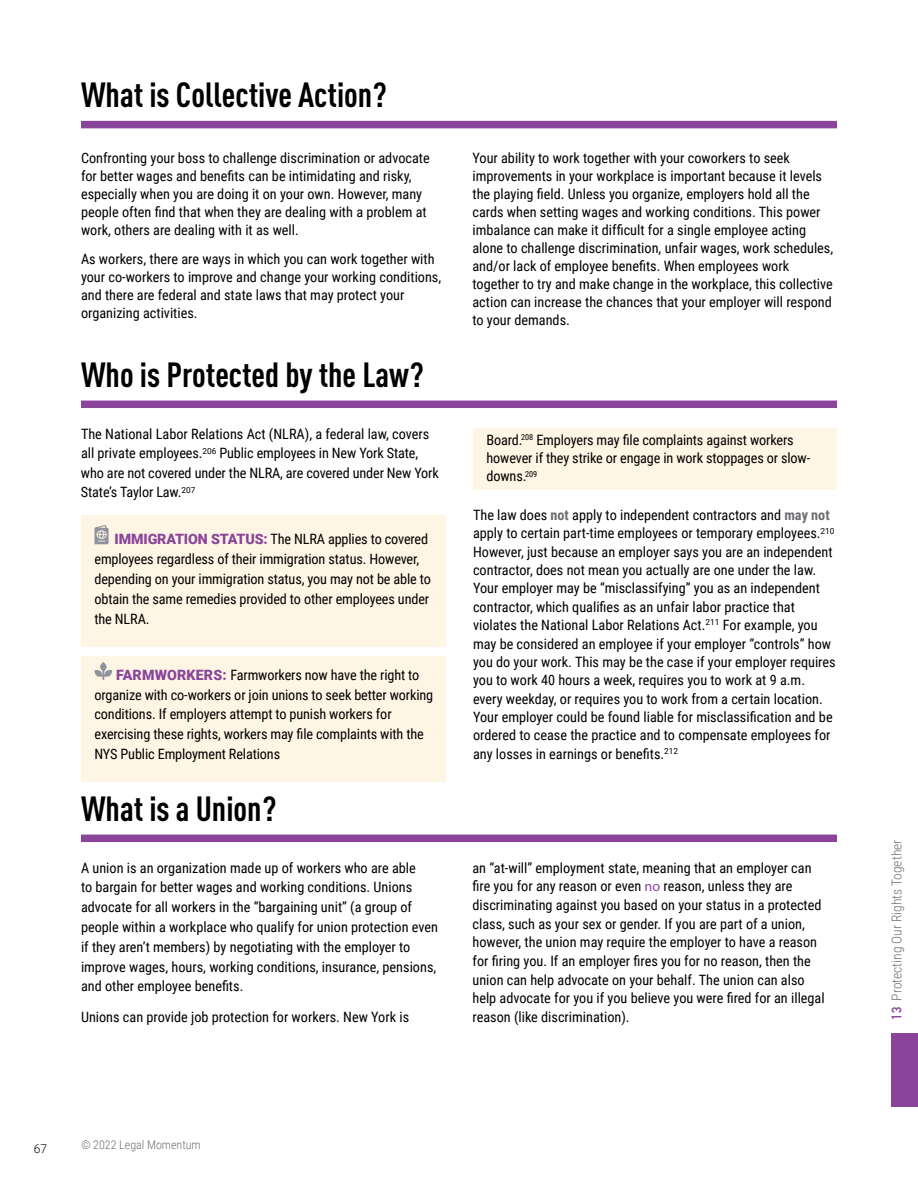
<style>
.page{position:relative;width:918px;height:1188px;background:#fff}
.page>*{position:absolute;margin:0;border:0;box-sizing:border-box;transform-origin:0 0}
.t1{font:700 condensed 34.5px "DIN Pro";color:#000}
.t2{font:14.25px/18px "Roboto Condensed";color:#000}
.t3{font:300 13.5px "Roboto Condensed";color:#6d6e71}
.t4{font:300 12px "Roboto Condensed";color:#6d6e71}
.t5{font:300 12px "Roboto";color:#000}
.s1{font-family:"Roboto";font-weight:900;color:#8a459b}
.s2{font-weight:700;color:#6d6e71}
.s3{font-family:"Myriad Pro";color:#8a459b}
.s4{font-family:"DIN Alternate";font-weight:700;color:#8a459b}
</style>
<div class="page">
<div style="left:81px;top:401px;width:756px;height:7px;background:#8a459b"></div>
<div style="left:81px;top:515px;width:365px;height:132px;background:#fff5e4"></div>
<div style="left:81px;top:656px;width:365px;height:126px;background:#fff5e4"></div>
<svg style="left:94px;top:525px;width:15px;height:19px"></svg>
<svg style="left:95px;top:662px;width:17px;height:18px"></svg>
<div style="left:81px;top:835px;width:756px;height:7px;background:#8a459b"></div>
<div style="left:81px;top:121px;width:756px;height:7px;background:#8a459b"></div>
<div style="left:891px;top:1033px;width:27px;height:74px;background:#8a459b"></div>
<div style="left:473px;top:429px;width:364px;height:61px;background:#fff5e4"></div>
<h1 class="t1" style="left:81px;top:69px;width:308px">What is Collective Action?</h1>
<p class="t2" style="left:81px;top:149px;width:350px">Confronting your boss to challenge discrimination or advocate for better wages and benefits can be intimidating and risky, especially when you are doing it on your own. However, many people often find that when they are dealing with a problem at work, others are dealing with it as well.</p>
<p class="t2" style="left:81px;top:249px;width:362px">As workers, there are ways in which you can work together with your co-workers to improve and change your working conditions, and there are federal and state laws that may protect your organizing activities.</p>
<h1 class="t1" style="left:81px;top:349px;width:344px">Who is Protected by the Law?</h1>
<p class="t2" style="left:81px;top:424px;width:359px;line-height:19.5px">The National Labor Relations Act (NLRA), a federal law, covers all private employees.<sup>206</sup> Public employees in New York State, who are not covered under the NLRA, are covered under New York State’s Taylor Law.<sup>207</sup></p>
<p class="t2" style="left:95px;top:529px;width:338px;line-height:19.8px;text-indent:20px"><span class="s1">IMMIGRATION STATUS:</span> The NLRA applies to covered employees regardless of their immigration status. However, depending on your immigration status, you may not be able to obtain the same remedies provided to other employees under the NLRA.</p>
<p class="t2" style="left:95px;top:664px;width:340px;line-height:19.8px;text-indent:22px"><span class="s1">FARMWORKERS:</span> Farmworkers now have the right to organize with co-workers or join unions to seek better working conditions. If employers attempt to punish workers for exercising these rights, workers may file complaints with the NYS Public Employment Relations</p>
<h1 class="t1" style="left:81px;top:783px;width:197px">What is a Union?</h1>
<p class="t2" style="left:81px;top:857px;width:359px;line-height:19.8px">A union is an organization made up of workers who are able<br>to bargain for better wages and working conditions. Unions advocate for all workers in the “bargaining unit” (a group of people within a workplace who qualify for union protection even if they aren’t members) by negotiating with the employer to improve wages, hours, working conditions, insurance, pensions, and other employee benefits.</p>
<p class="t2" style="left:81px;top:1007px;width:330px">Unions can provide job protection for workers. New York is</p>
<p class="t2" style="left:473px;top:149px;width:362px">Your ability to work together with your coworkers to seek improvements in your workplace is important because it levels the playing field. Unless you organize, employers hold all the cards when setting wages and working conditions. This power imbalance can make it difficult for a single employee acting alone to challenge discrimination, unfair wages, work schedules, and/or lack of employee benefits. When employees work together to try and make change in the workplace, this collective action can increase the chances that your employer will respond to your demands.</p>
<p class="t2" style="left:487px;top:430px;width:325px">Board.<sup>208</sup> Employers may file complaints against workers however if they strike or engage in work stoppages or slow&shy;downs.<sup>209</sup></p>
<p class="t2" style="left:473px;top:505px;width:364px">The law does <span class="s2">not</span> apply to independent contractors and <span class="s2">may not </span>apply to certain part-time employees or temporary employees.<sup>210<br></sup>However, just because an employer says you are an independent contractor, does not mean you actually are one under the law.<br>Your employer may be “misclassifying” you as an independent contractor, which qualifies as an unfair labor practice that violates the National Labor Relations Act.<sup>211</sup> For example, you may be considered an employee if your employer “controls” how you do your work. This may be the case if your employer requires you to work 40 hours a week, requires you to work at 9 a.m. every weekday, or requires you to work from a certain location.<br>Your employer could be found liable for misclassification and be ordered to cease the practice and to compensate employees for any losses in earnings or benefits.<sup>212</sup></p>
<p class="t2" style="left:473px;top:858px;width:354px;line-height:18.6px">an “at-will” employment state, meaning that an employer can fire you for any reason or even <span class="s3">no</span> reason, unless they are discriminating against you based on your status in a protected class, such as your sex or gender. If you are part of a union, however, the union may require the employer to have a reason for firing you. If an employer fires you for no reason, then the union can help advocate on your behalf. The union can also help advocate for you if you believe you were fired for an illegal reason (like discrimination).</p>
<p class="t5" style="left:34px;top:1140px;width:15px">67</p>
<p class="t4" style="left:81px;top:1136px;width:121px">© 2022 Legal Momentum</p>
<p class="t3" style="left:887px;top:1020px;width:181px;rotate:-90deg"><span class="s4">13</span> Protecting Our Rights Together</p>
</div>
